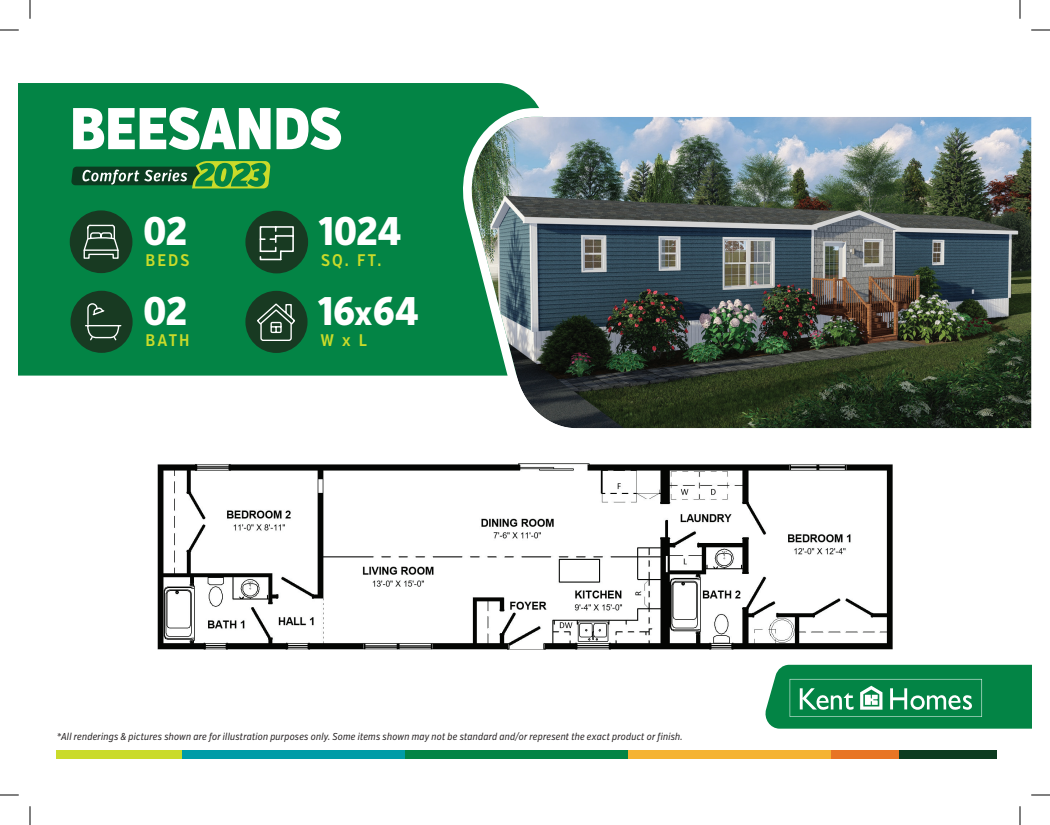
<style>
.page{position:relative;width:1050px;height:825px;background:#fff}
.page>*{position:absolute;margin:0;border:0;box-sizing:border-box;transform-origin:0 0}
.t1{font:900 58.75px "Verb Ex Cond";letter-spacing:-.01em;color:#fff}
.t2{font:800 39.88px/80px "Verb Ex Cond";letter-spacing:-.015em;color:#fff}
.t3{font:600 16.75px "Verb Ex Cond";letter-spacing:.13em;color:#cadb2a}
.t4{font:italic 10px "Verb Ex Cond";letter-spacing:.015em;color:#231f20}
.s1{font-size:33.62px}
</style>
<div class="page">
<div style="left:56px;top:750px;width:188px;height:9px;background:#cadb2a"></div>
<div style="left:182px;top:750px;width:304px;height:9px;background:#009ca7"></div>
<div style="left:859px;top:750px;width:138px;height:9px;background:#0c3b20"></div>
<div style="left:405px;top:750px;width:270px;height:9px;background:#038445"></div>
<div style="left:628px;top:750px;width:271px;height:9px;background:#f5b332"></div>
<div style="left:832px;top:750px;width:67px;height:9px;background:#e87524"></div>
<div style="left:19px;top:83px;width:518px;height:293px;background:#038445"></div>
<img style="left:457px;top:104px;width:574px;height:325px">
<div style="left:70px;top:210px;width:62px;height:63px;background:#183a22;border-radius:50%"></div>
<svg style="left:83px;top:224px;width:36px;height:35px"></svg>
<div style="left:70px;top:291px;width:63px;height:62px;background:#183a22;border-radius:50%"></div>
<svg style="left:85px;top:303px;width:37px;height:38px"></svg>
<div style="left:245px;top:211px;width:63px;height:62px;background:#183a22;border-radius:50%"></div>
<svg style="left:259px;top:226px;width:35px;height:35px"></svg>
<div style="left:245px;top:291px;width:63px;height:62px;background:#183a22;border-radius:50%"></div>
<svg style="left:257px;top:303px;width:38px;height:38px"></svg>
<svg style="left:765px;top:665px;width:266px;height:64px;background:#21925b"></svg>
<img style="left:158px;top:463px;width:734px;height:186px">
<svg style="left:71px;top:161px;width:199px;height:27px;background:#398142"></svg>
<svg style="left:0;top:29px;width:19px;height:2px"></svg>
<svg style="left:1031px;top:29px;width:19px;height:2px"></svg>
<svg style="left:0;top:794px;width:19px;height:2px"></svg>
<svg style="left:1031px;top:794px;width:19px;height:2px"></svg>
<svg style="left:29px;top:0;width:2px;height:19px"></svg>
<svg style="left:29px;top:806px;width:2px;height:19px"></svg>
<svg style="left:1019px;top:0;width:2px;height:19px"></svg>
<svg style="left:1019px;top:806px;width:2px;height:19px"></svg>
<h1 class="t1" style="left:70px;top:93px;width:274px">BEESANDS</h1>
<h2 class="t2" style="left:143px;top:193px;width:46px">02<br>02</h2>
<h3 class="t3" style="left:145px;top:251px;width:46px">BEDS</h3>
<h2 class="t2" style="left:319px;top:192px;width:84px">1024</h2>
<h3 class="t3" style="left:321px;top:250px;width:62px">SQ. FT.</h3>
<h2 class="t2" style="left:318px;top:272px;width:102px">16<span class="s1">x</span>64</h2>
<h3 class="t3" style="left:146px;top:331px;width:46px">BATH</h3>
<h3 class="t3" style="left:321px;top:330px;width:48px">W x L</h3>
<p class="t4" style="left:57px;top:731px;width:627px">*All renderings &amp; pictures shown are for illustration purposes only. Some items shown may not be standard and/or represent the exact product or finish.</p>
</div>
